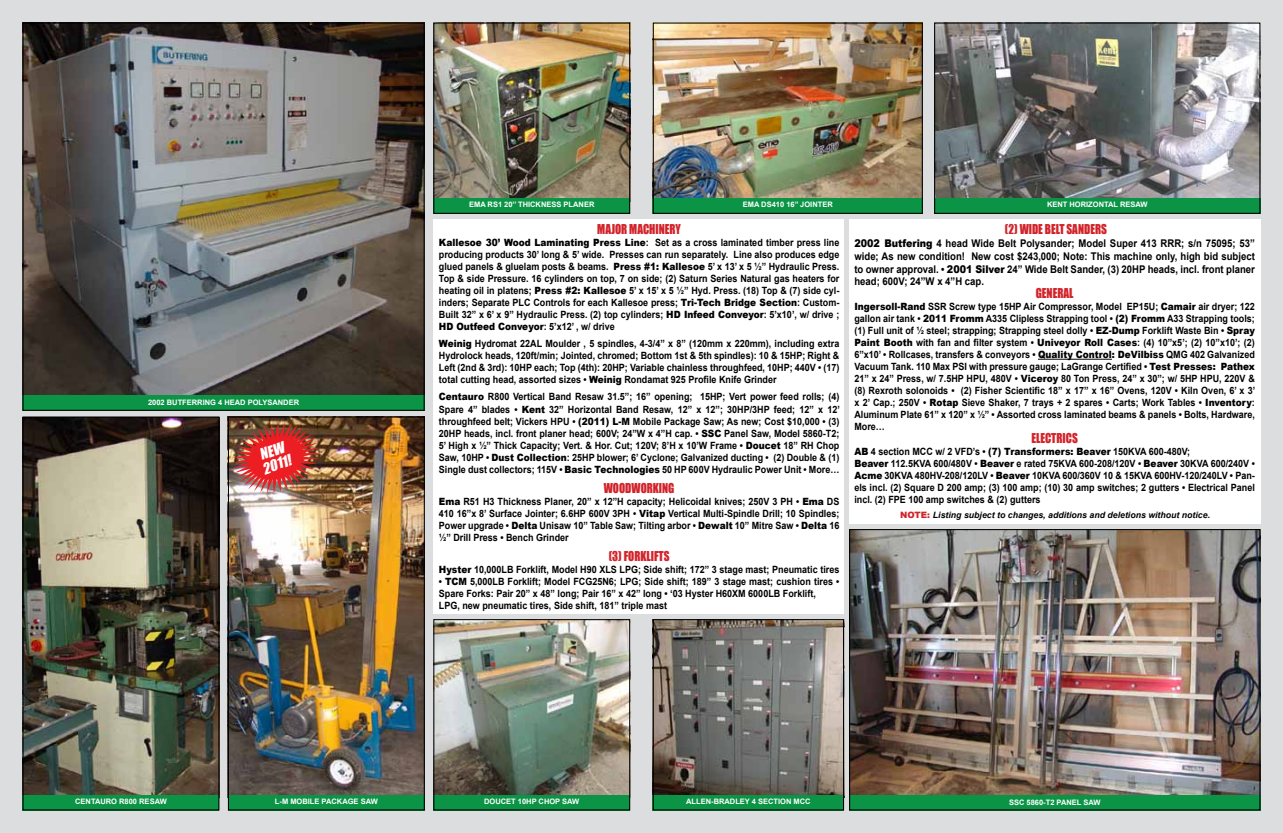
<style>
.page{position:relative;width:1283px;height:833px;background:#fff}
.page>*{position:absolute;margin:0;border:0;box-sizing:border-box;transform-origin:0 0}
.t1{font:italic 14.12px/14.1px "Impact";color:#fff}
.t2{font:12.5px "Impact";color:#d2232a;scale:.9 1}
.t3{font:700 10.62px/12.8px "Arial";color:#000;text-align:justify;scale:.9 1}
.t4{font:700 10px/12px "Arial";color:#000;text-align:justify;scale:.9 1}
.t5{font:italic 700 8.75px "Arial";color:#000}
.t6{font:700 7.5px "Arial";color:#fff}
.s1{font-weight:900}
.s2{font-weight:900;font-style:normal;color:#d2232a}
</style>
<div class="page">
<div style="left:0;top:0;width:1282px;height:832px;background:#dcddde"></div>
<img style="left:22px;top:22px;width:403px;height:373px">
<img style="left:851px;top:531px;width:407px;height:263px">
<div style="left:849px;top:219px;width:411px;height:304px;background:#fff"></div>
<img style="left:654px;top:621px;width:188px;height:173px">
<img style="left:435px;top:621px;width:193px;height:173px">
<img style="left:433px;top:22px;width:197px;height:176px">
<img style="left:652px;top:22px;width:270px;height:176px">
<img style="left:934px;top:22px;width:326px;height:176px">
<img style="left:24px;top:418px;width:193px;height:376px">
<img style="left:230px;top:418px;width:193px;height:376px">
<div style="left:849px;top:794px;width:411px;height:16px;background:#0b9446"></div>
<div style="left:849px;top:529px;width:411px;height:281px;border:1px solid #000"></div>
<div style="left:433px;top:198px;width:197px;height:16px;background:#0b9446"></div>
<div style="left:433px;top:23px;width:197px;height:191px;border:1px solid #000"></div>
<div style="left:652px;top:198px;width:270px;height:16px;background:#0b9446"></div>
<div style="left:652px;top:23px;width:270px;height:191px;border:1px solid #000"></div>
<div style="left:934px;top:198px;width:326px;height:16px;background:#0b9446"></div>
<div style="left:934px;top:23px;width:326px;height:191px;border:1px solid #000"></div>
<div style="left:652px;top:794px;width:192px;height:16px;background:#0b9446"></div>
<div style="left:652px;top:619px;width:192px;height:191px;border:1px solid #000"></div>
<div style="left:433px;top:794px;width:197px;height:16px;background:#0b9446"></div>
<div style="left:433px;top:619px;width:197px;height:191px;border:1px solid #000"></div>
<div style="left:22px;top:794px;width:197px;height:16px;background:#0b9446"></div>
<div style="left:22px;top:416px;width:197px;height:394px;border:1px solid #000"></div>
<div style="left:228px;top:794px;width:197px;height:16px;background:#0b9446"></div>
<div style="left:228px;top:416px;width:197px;height:394px;border:1px solid #000"></div>
<div style="left:433px;top:219px;width:411px;height:394px;background:#fff"></div>
<img style="left:227px;top:416px;width:103px;height:89px">
<hr style="left:1038px;top:359px;width:74px;height:1px;background:#000">
<div style="left:22px;top:395px;width:403px;height:16px;background:#0b9446"></div>
<div style="left:22px;top:23px;width:403px;height:388px;border:1px solid #000"></div>
<p class="t6" style="left:148px;top:397px;width:152px">2002 BUTFERRING 4 HEAD POLYSANDER</p>
<h1 class="t1" style="left:255px;top:449px;width:31px;rotate:-20deg">NEW<br>2011!</h1>
<p class="t6" style="left:469px;top:199px;width:127px">EMA RS1 20’’ THICKNESS PLANER</p>
<p class="t6" style="left:743px;top:199px;width:91px">EMA DS410 16’’ JOINTER</p>
<p class="t6" style="left:1047px;top:199px;width:102px">KENT HORIZONTAL RESAW</p>
<p class="t2" style="left:597px;top:220px;width:94px">MAJOR MACHINERY</p>
<p class="t4" style="left:439px;top:237px;width:446px"><span class="s1">Kallesoe 30’ Wood Laminating Press Line</span>: Set as a cross laminated timber press line producing products 30’ long &amp; 5’ wide. Presses can run separately. Line also produces edge glued panels &amp; gluelam posts &amp; beams. <span class="s1">Press #1: Kallesoe</span> 5’ x 13’ x 5 ½” Hydraulic Press.<br>Top &amp; side Pressure. 16 cylinders on top, 7 on side; (2) Saturn Series Natural gas heaters for heating oil in platens; <span class="s1">Press #2: Kallesoe</span> 5’ x 15’ x 5 ½” Hyd. Press. (18) Top &amp; (7) side cyl&shy;inders; Separate PLC Controls for each Kallesoe press; <span class="s1">Tri-Tech Bridge Section</span>: Custom-Built 32” x 6’ x 9” Hydraulic Press. (2) top cylinders; <span class="s1">HD Infeed Conveyor</span>: 5’x10’, w/ drive ; <span class="s1">HD Outfeed Conveyor</span>: 5’x12’ , w/ drive</p>
<p class="t4" style="left:439px;top:338px;width:446px"><span class="s1">Weinig</span> Hydromat 22AL Moulder , 5 spindles, 4-3/4” x 8” (120mm x 220mm), including extra Hydrolock heads, 120ft/min; Jointed, chromed; Bottom 1st &amp; 5th spindles): 10 &amp; 15HP; Right &amp; Left (2nd &amp; 3rd): 10HP each; Top (4th): 20HP; Variable chainless throughfeed, 10HP; 440V • (17) total cutting head, assorted sizes • <span class="s1">Weinig</span> Rondamat 925 Profile Knife Grinder</p>
<p class="t4" style="left:439px;top:391px;width:447px"><span class="s1">Centauro</span> R800 Vertical Band Resaw 31.5”; 16” opening; 15HP; Vert power feed rolls; (4)<br>Spare 4” blades • <span class="s1">Kent</span> 32” Horizontal Band Resaw, 12” x 12”; 30HP/3HP feed; 12” x 12’ throughfeed belt; Vickers HPU • <span class="s1">(2011) L-M</span> Mobile Package Saw; As new; Cost $10,000 • (3)<br>20HP heads, incl. front planer head; 600V; 24”W x 4”H cap. • <span class="s1">SSC</span> Panel Saw, Model 5860-T2; 5’ High x ½” Thick Capacity; Vert. &amp; Hor. Cut; 120V; 8’H x 10’W Frame • <span class="s1">Doucet</span> 18” RH Chop Saw, 10HP • <span class="s1">Dust Collection</span>: 25HP blower; 6’ Cyclone; Galvanized ducting • (2) Double &amp; (1)<br>Single dust collectors; 115V • <span class="s1">Basic Technologies</span> 50 HP 600V Hydraulic Power Unit • More…</p>
<p class="t2" style="left:604px;top:478px;width:19px">WOODWOR</p>
<p class="t2" style="left:653px;top:478px;width:14px">KING</p>
<p class="t4" style="left:439px;top:495px;width:446px"><span class="s1">Ema</span> R51 H3 Thickness Planer, 20” x 12”H capacity; Helicoidal knives; 250V 3 PH • <span class="s1">Ema</span> DS 410 16”x 8’ Surface Jointer; 6.6HP 600V 3PH • <span class="s1">Vitap</span> Vertical Multi-Spindle Drill; 10 Spindles; Power upgrade • <span class="s1">Delta</span> Unisaw 10” Table Saw; Tilting arbor • <span class="s1">Dewalt</span> 10” Mitre Saw • <span class="s1">Delta</span> 16 ½” Drill Press • Bench Grinder</p>
<p class="t2" style="left:609px;top:546px;width:48px">(3) FOR KLIFTS</p>
<p class="t4" style="left:439px;top:563px;width:446px"><span class="s1">Hyster</span> 10,000LB Forklift, Model H90 XLS LPG; Side shift; 172” 3 stage mast; Pneumatic tires</p>
<p class="t4" style="left:439px;top:575px;width:446px;text-align:left">• <span class="s1">TCM</span> 5,000LB Forklift; Model FCG25N6; LPG; Side shift; 189” 3 stage mast; cushion tires •<br>Spare Forks: Pair 20” x 48” long; Pair 16” x 42” long • ‘03 Hyster H60XM 6000LB Forklift,<br>LPG, new pneumatic tires, Side shift, 181” triple mast</p>
<p class="t2" style="left:1005px;top:220px;width:115px">(2) WIDE BELT SANDERS</p>
<p class="t3" style="left:854px;top:237px;width:446px"><span class="s1">2002 Butfering</span> 4 head Wide Belt Polysander; Model Super 413 RRR; s/n 75095; 53” wide; As new condition! New cost $243,000; Note: This machine only, high bid subject to owner approval. • <span class="s1">2001 Silver</span> 24” Wide Belt Sander, (3) 20HP heads, incl. front planer head; 600V; 24”W x 4”H cap.</p>
<p class="t2" style="left:1035px;top:283px;width:14px">GENERAL</p>
<p class="t4" style="left:854px;top:301px;width:447px"><span class="s1">Ingersoll-Rand</span> SSR Screw type 15HP Air Compressor, Model EP15U; <span class="s1">Camair</span> air dryer; 122 gallon air tank • <span class="s1">2011 Fromm</span> A335 Clipless Strapping tool • <span class="s1">(2) Fromm</span> A33 Strapping tools; (1) Full unit of ½ steel; strapping; Strapping steel dolly • <span class="s1">EZ-Dump</span> Forklift Waste Bin • <span class="s1">Spray Paint Booth</span> with fan and filter system • <span class="s1">Univeyor Roll Cases</span>: (4) 10”x5’; (2) 10”x10’; (2)<br>6”x10’ • Rollcases, transfers &amp; conveyors • <span class="s1">Quality Control: DeVilbiss</span> QMG 402 Galvanized Vacuum Tank. 110 Max PSI with pressure gauge; LaGrange Certified • <span class="s1">Test Presses: Pathex </span>21” x 24” Press, w/ 7.5HP HPU, 480V • <span class="s1">Viceroy</span> 80 Ton Press, 24” x 30”; w/ 5HP HPU, 220V &amp; (8) Rexroth solonoids • (2) Fisher Scientific 18” x 17” x 16” Ovens, 120V • Kiln Oven, 6’ x 3’ x 2’ Cap.; 250V • <span class="s1">Rotap</span> Sieve Shaker, 7 trays + 2 spares • Carts; Work Tables • <span class="s1">Inventory</span>:<br>Aluminum Plate 61” x 120” x ½” • Assorted cross laminated beams &amp; panels • Bolts, Hardware, More…</p>
<p class="t2" style="left:1031px;top:428px;width:12px">ELECTRICS</p>
<p class="t4" style="left:854px;top:445px;width:446px;text-align:left"><span class="s1">AB</span> 4 section MCC w/ 2 VFD’s • <span class="s1">(7) Transformers: Beaver</span> 150KVA 600-480V;<br><span class="s1">Beaver</span> 112.5KVA 600/480V • <span class="s1">Beaver</span> e rated 75KVA 600-208/120V • <span class="s1">Beaver</span> 30KVA 600/240V • <span class="s1">Acme</span> 30KVA 480HV-208/120LV • <span class="s1">Beaver</span> 10KVA 600/360V 10 &amp; 15KVA 600HV-120/240LV • Pan&shy;els incl. (2) Square D 200 amp; (3) 100 amp; (10) 30 amp switches; 2 gutters • Electrical Panel incl. (2) FPE 100 amp switches &amp; (2) gutters</p>
<p class="t5" style="left:900px;top:509px;width:311px"><span class="s2">NOTE:</span> Listing subject to changes, additions and deletions without notice.</p>
<p class="t6" style="left:75px;top:796px;width:93px">CENTAURO R800 RESAW</p>
<p class="t6" style="left:275px;top:796px;width:104px">L-M MOBILE PACKAGE SAW</p>
<p class="t6" style="left:484px;top:796px;width:97px">DOUCET 10HP CHOP SAW</p>
<p class="t6" style="left:686px;top:796px;width:126px">ALLEN-BRADLEY 4 SECTION MCC</p>
<p class="t6" style="left:1009px;top:797px;width:93px">SSC 5860-T2 PANEL SAW</p>
</div>
